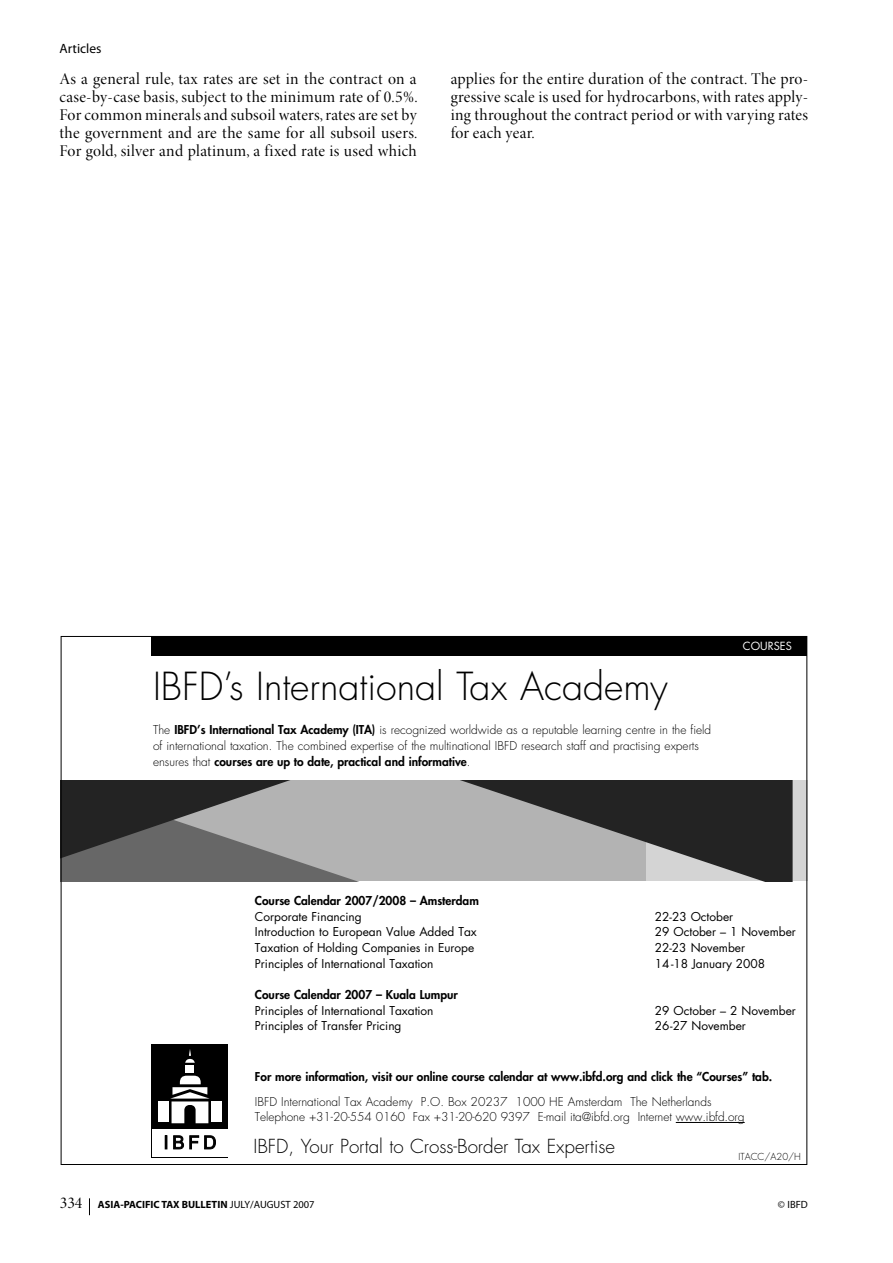
<style>
.page{position:relative;width:893px;height:1263px;background:#fff}
.page>*{position:absolute;margin:0;border:0;box-sizing:border-box;transform-origin:0 0}
.t1{font:37.65px "Futura Light+XFIGHW";color:#000}
.t2{font:18.75px "Futura Light+XFIGHW";color:#000}
.t3{font:16.5px/18px "Minion Pro Disp";letter-spacing:.02em;color:#000;text-align:justify}
.t4{font:13.5px "Myriad Pro";color:#000}
.t5{font:11.85px/15.8px "Futura Light+XFIGHW";color:#000}
.t6{font:11.85px "Futura Book+LBXKMC";color:#000}
.t7{font:11.85px "Futura Heavy+WVRTEG";color:#000}
.t8{font:10.95px "Futura Book+LBXKMC";color:#fff}
.t9{font:700 10.5px "Myriad Pro";color:#000}
.t10{font:10.5px "Myriad Pro";color:#000}
.t11{font:9.45px "Futura Light+XFIGHW";color:#000}
.s1{font-family:"Futura Heavy+WVRTEG"}
.s2{font-family:"Futura Light+XFIGHW"}
.s3{font-family:"Minion Pro Disp";font-weight:400;font-size:16.5px}
.s4{font-weight:400}
</style>
<div class="page">
<svg style="left:89px;top:1198px;width:1px;height:17px"></svg>
<div style="left:151px;top:636px;width:656px;height:19px;background:#000"></div>
<hr style="left:676px;top:1122px;width:69px;height:1px;background:#000">
<div style="left:646px;top:780px;width:161px;height:101px;background:#d4d4d4"></div>
<svg style="left:63px;top:780px;width:730px;height:101px;background:#747474"></svg>
<div style="left:152px;top:1044px;width:76px;height:113px;background:#000"></div>
<div style="left:152px;top:1129px;width:76px;height:28px;background:#fff"></div>
<div style="left:186px;top:1066px;width:8px;height:7px;background:#fff"></div>
<svg style="left:185px;top:1049px;width:10px;height:14px"></svg>
<div style="left:158px;top:1101px;width:11px;height:21px;background:#fff"></div>
<div style="left:211px;top:1101px;width:11px;height:21px;background:#fff"></div>
<svg style="left:170px;top:1076px;width:40px;height:47px"></svg>
<svg style="left:165px;top:1135px;width:2px;height:14px"></svg>
<svg style="left:173px;top:1135px;width:43px;height:14px"></svg>
<p class="t4" style="left:60px;top:43px;width:43px">Articles</p>
<p class="t3" style="left:60px;top:72px;width:360px">As a general rule, tax rates are set in the contract on a case-by-case basis, subject to the minimum rate of 0.5%.<br>For common minerals and subsoil waters, rates are set by the government and are the same for all subsoil users.<br>For gold, silver and platinum, a fixed rate is used which</p>
<p class="t3" style="left:451px;top:72px;width:359px">applies for the entire duration of the contract. The pro&shy;gressive scale is used for hydrocarbons, with rates apply&shy;ing throughout the contract period or with varying rates for each year.</p>
<h1 class="t1" style="left:153px;top:665px;width:516px">IBFD’s International Tax Academy</h1>
<p class="t5" style="left:153px;top:723px;width:560px">The <span class="s1">IBFD’s International Tax Academy (ITA)</span> is recognized worldwide as a reputable learning centre in the field of international taxation. The combined expertise of the multinational IBFD research staff and practising experts</p>
<p class="t7" style="left:153px;top:755px;width:319px"><span class="s2">ensures that</span> courses are up to date, practical and informative<span class="s2">.</span></p>
<p class="t8" style="left:743px;top:640px;width:50px">COURSES</p>
<p class="t7" style="left:255px;top:894px;width:225px">Course Calendar 2007/2008 – Amsterdam</p>
<p class="t6" style="left:255px;top:910px;width:108px">Corporate Financing</p>
<p class="t6" style="left:655px;top:910px;width:80px">22-23 October</p>
<p class="t6" style="left:255px;top:925px;width:223px">Introduction to European Value Added Tax</p>
<p class="t6" style="left:655px;top:925px;width:142px">29 October – 1 November</p>
<p class="t6" style="left:255px;top:941px;width:221px">Taxation of Holding Companies in Europe</p>
<p class="t6" style="left:655px;top:941px;width:92px">22-23 November</p>
<p class="t6" style="left:255px;top:957px;width:180px">Principles of International Taxation</p>
<p class="t6" style="left:655px;top:957px;width:112px">14-18 January 2008</p>
<p class="t7" style="left:255px;top:988px;width:204px">Course Calendar 2007 – Kuala Lumpur</p>
<p class="t6" style="left:255px;top:1004px;width:180px">Principles of International Taxation</p>
<p class="t6" style="left:655px;top:1004px;width:143px">29 October – 2 November</p>
<p class="t6" style="left:255px;top:1019px;width:148px">Principles of Transfer Pricing</p>
<p class="t6" style="left:655px;top:1019px;width:93px">26-27 November</p>
<p class="t7" style="left:255px;top:1070px;width:519px">For more information, visit our online course calendar at www.ibfd.org and click the “Courses” tab.</p>
<p class="t5" style="left:255px;top:1094px;width:491px">IBFD International Tax Academy P.O. Box 20237 1000 HE Amsterdam The Netherlands<br>Telephone +31-20-554 0160 Fax +31-20-620 9397 E-mail ita@ibfd.org Internet www.ibfd.org</p>
<p class="t2" style="left:253px;top:1135px;width:363px">IBFD, Your Portal to Cross-Border Tax Expertise</p>
<p class="t11" style="left:738px;top:1151px;width:64px">ITACC/A20/H</p>
<p class="t9" style="left:60px;top:1201px;width:256px"><span class="s3">334</span> ASIA-PACIFIC TAX BULLETIN <span class="s4">JULY/AUGUST 2007</span></p>
<p class="t10" style="left:778px;top:1201px;width:32px">© IBFD</p>
</div>
